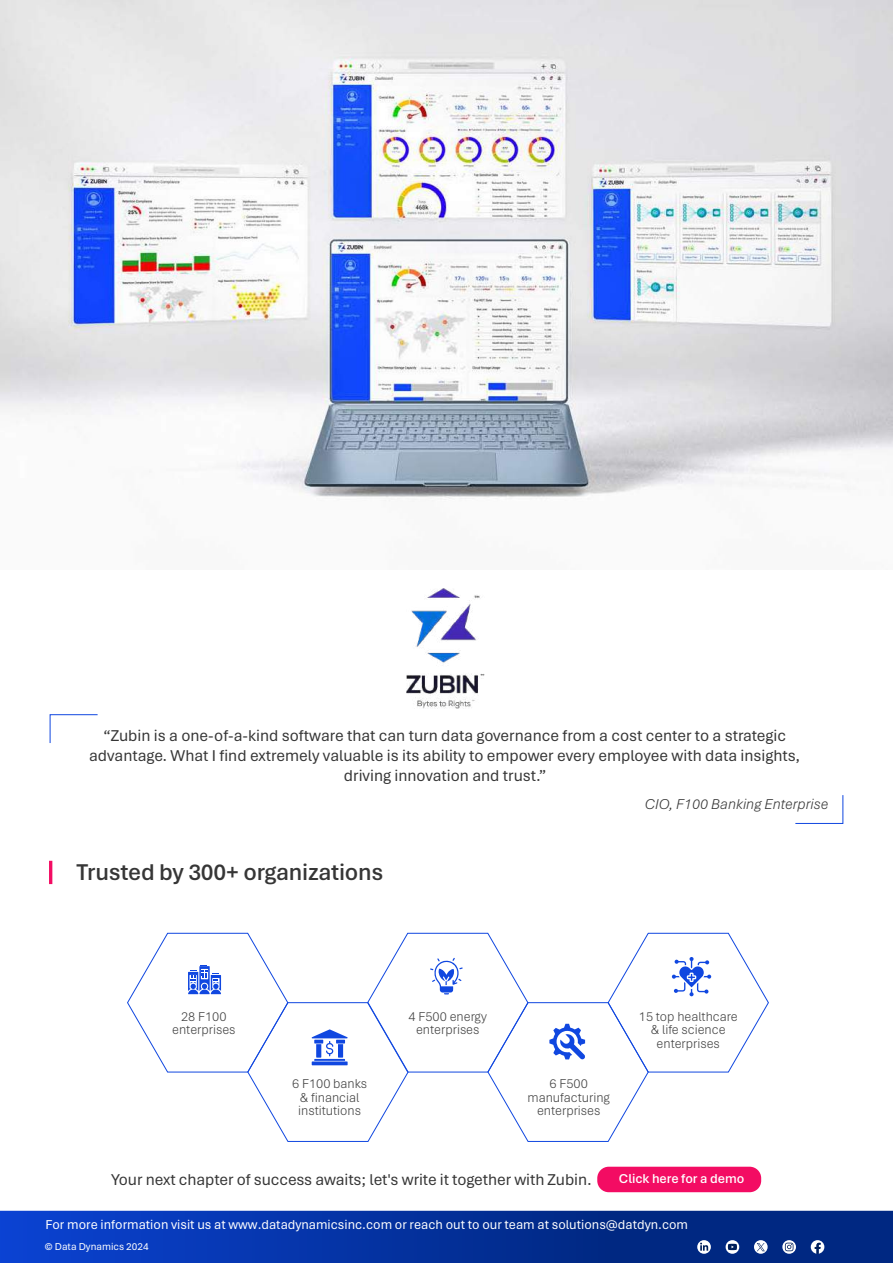
<style>
.page{position:relative;width:893px;height:1263px;background:#fff}
.page>*{position:absolute;margin:0;border:0;box-sizing:border-box;transform-origin:0 0}
.t1{font:600 24px "Aptos";letter-spacing:-.01em;color:#363636}
.t2{font:16.5px/19.8px "Aptos";color:#363636;text-align:center}
.t3{font:italic 300 15px "Aptos";color:#363636}
.t4{font:300 13.5px/13.5px "Aptos";color:#424242;text-align:center}
.t5{font:13.5px "Aptos";color:#fff}
.t6{font:600 13.5px "Aptos";letter-spacing:-.005em;color:#fff}
.t7{font:10.5px "Aptos";color:#fff}
</style>
<div class="page">
<img style="left:0;top:0;width:893px;height:501px">
<svg style="left:50px;top:714px;width:48px;height:29px"></svg>
<svg style="left:795px;top:795px;width:48px;height:29px"></svg>
<hr style="left:49px;top:861px;width:3px;height:23px;background:#f30c63">
<svg style="left:0;top:1210px;width:893px;height:53px;background:#07349f"></svg>
<svg style="left:782px;top:1240px;width:14px;height:14px"></svg>
<svg style="left:785px;top:1243px;width:8px;height:8px"></svg>
<svg style="left:754px;top:1240px;width:14px;height:14px"></svg>
<svg style="left:726px;top:1240px;width:13px;height:14px"></svg>
<svg style="left:728px;top:1244px;width:9px;height:6px"></svg>
<svg style="left:697px;top:1240px;width:14px;height:14px"></svg>
<svg style="left:700px;top:1242px;width:8px;height:9px"></svg>
<svg style="left:811px;top:1240px;width:13px;height:14px"></svg>
<svg style="left:757px;top:1243px;width:8px;height:8px"></svg>
<div style="left:597px;top:1167px;width:164px;height:25px;background:#f30c63;border-radius:12px"></div>
<img style="left:406px;top:588px;width:79px;height:120px">
<svg style="left:127px;top:932px;width:642px;height:210px"></svg>
<p class="t2" style="left:89px;top:725px;width:713px">“Zubin is a one-of-a-kind software that can turn data governance from a cost center to a strategic advantage. What I find extremely valuable is its ability to empower every employee with data insights, driving innovation and trust.”</p>
<p class="t3" style="left:645px;top:794px;width:185px">CIO, F100 Banking Enterprise</p>
<h1 class="t1" style="left:77px;top:856px;width:308px">Trusted by 300+ organizations</h1>
<p class="t4" style="left:172px;top:1009px;width:65px">28 F100 enterprises</p>
<p class="t4" style="left:292px;top:1076px;width:76px">6 F100 banks &amp; financial institutions</p>
<p class="t4" style="left:409px;top:1009px;width:80px">4 F500 energy enterprises</p>
<p class="t4" style="left:527px;top:1076px;width:84px">6 F500 manufacturing enterprises</p>
<p class="t4" style="left:639px;top:1009px;width:100px">15 top healthcare &amp; life science enterprises</p>
<p class="t2" style="left:111px;top:1169px;width:482px">Your next chapter of success awaits; let's write it together with Zubin.</p>
<p class="t6" style="left:619px;top:1169px;width:127px">Click here for a demo</p>
<p class="t5" style="left:45px;top:1215px;width:644px">For more information visit us at www.datadynamicsinc.com or reach out to our team at solutions@datdyn.com</p>
<p class="t7" style="left:45px;top:1240px;width:105px">© Data Dynamics 2024</p>
</div>
